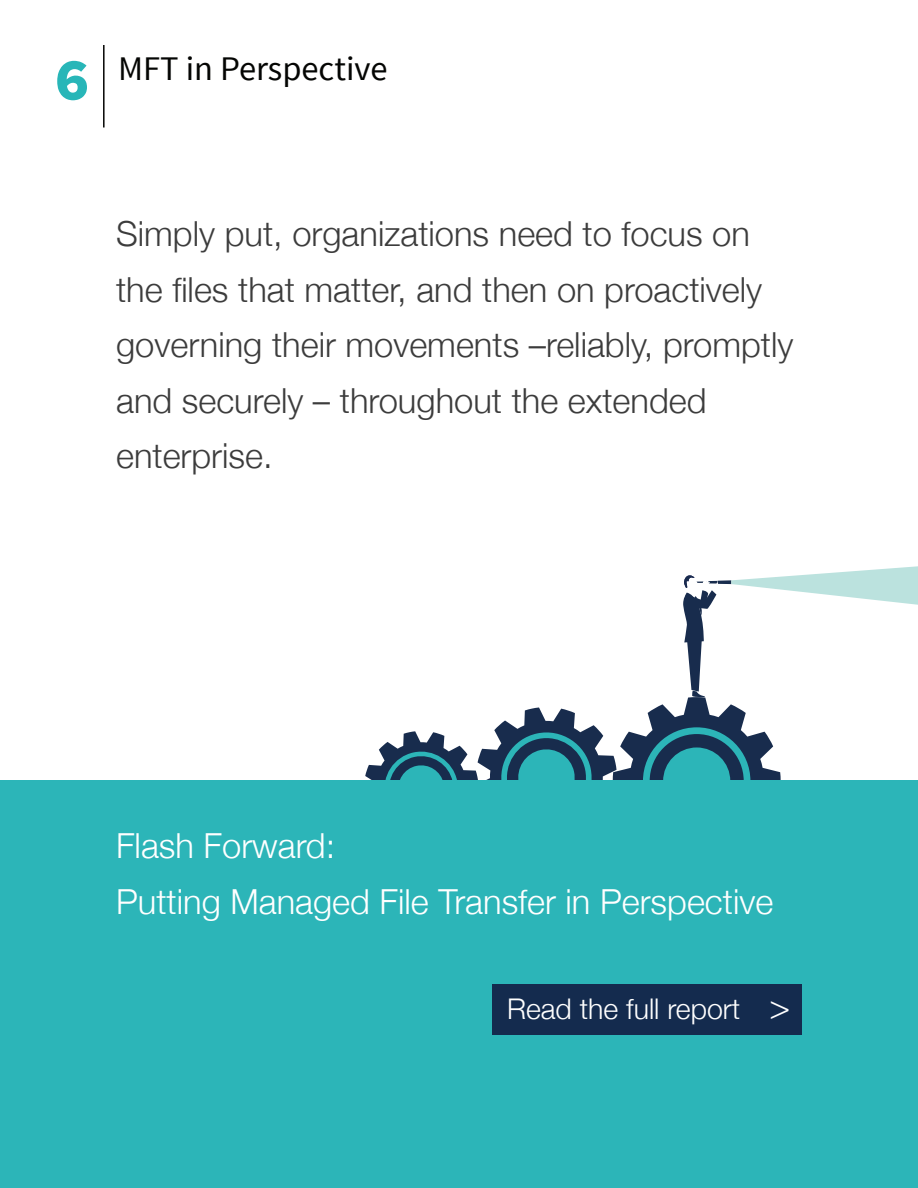
<style>
.page{position:relative;width:918px;height:1188px;background:#fff}
.page>*{position:absolute;margin:0;border:0;box-sizing:border-box;transform-origin:0 0}
.t1{font:300 34.5px/55.5px "Helvetica Neue";color:#3c3c3c}
.t2{font:300 34.5px/55.5px "Helvetica Neue";color:#fff}
.t3{font:34.5px "Source Sans Pro";color:#040503}
.t4{font:300 28.5px "Helvetica Neue";color:#fff}
.s1{font-family:"Source Code Pro";font-weight:900;font-size:60px;color:#28b6b8}
.s2{font-size:34.5px}
</style>
<div class="page">
<div style="left:0;top:780px;width:918px;height:408px;background:#2cb5b8"></div>
<hr style="left:103px;top:45px;width:2px;height:83px;background:#040503">
<svg style="left:365px;top:566px;width:553px;height:214px"></svg>
<div style="left:492px;top:984px;width:310px;height:51px;background:#142b4e"></div>
<p class="t3" style="left:54px;top:47px;width:335px"><span class="s1">6</span> MFT in Perspective</p>
<p class="t1" style="left:116px;top:204px;width:679px">Simply put, organizations need to focus on the files that matter, and then on proactively governing their movements –reliably, promptly and securely – throughout the extended enterprise.</p>
<p class="t2" style="left:116px;top:816px;width:659px">Flash Forward:<br>Putting Managed File Transfer in Perspective</p>
<p class="t4" style="left:507px;top:986px;width:285px">Read the full report <span class="s2">&gt;</span></p>
</div>
